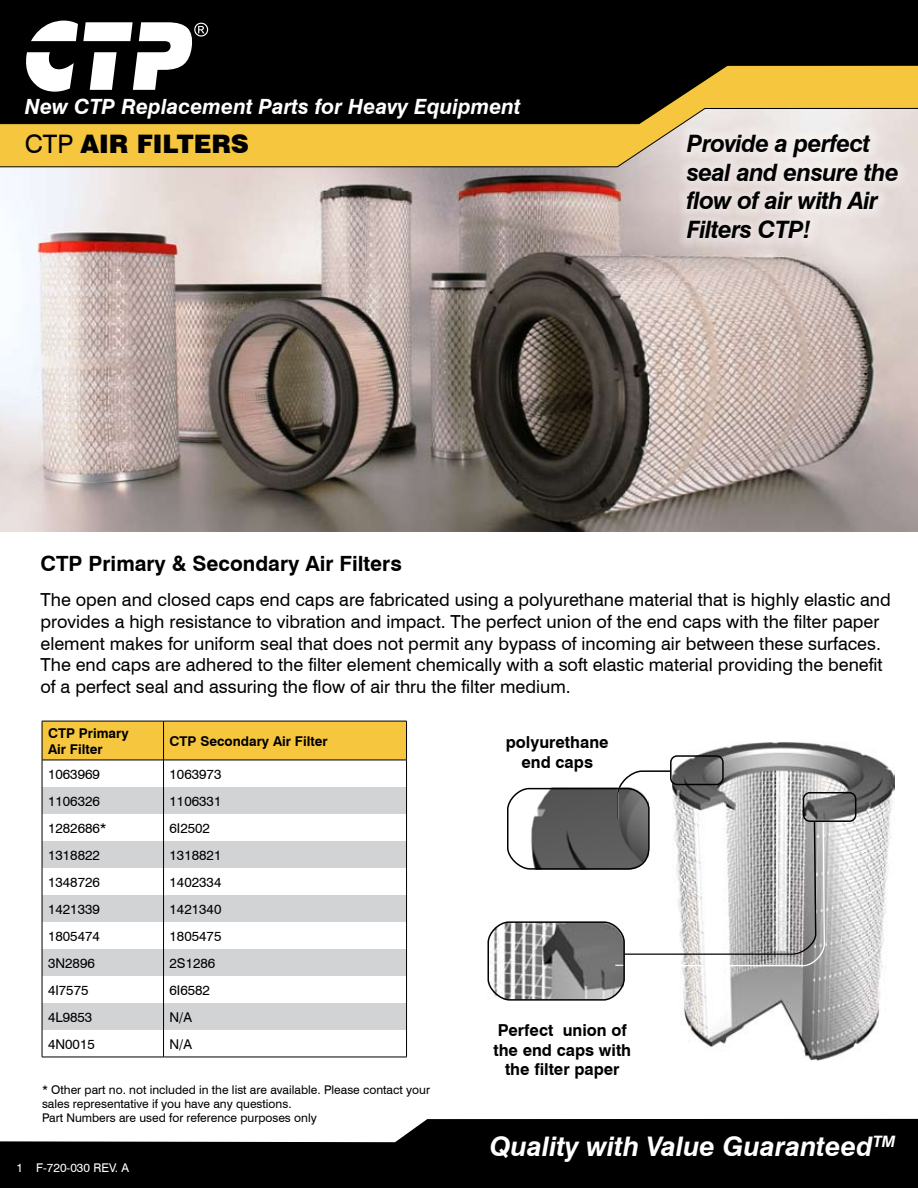
<style>
.page{position:relative;width:918px;height:1188px;background:#fff}
.page>*{position:absolute;margin:0;border:0;box-sizing:border-box;transform-origin:0 0}
.t1{font:italic 700 27px "Swiss 721 BT";color:#fff}
.t2{font:900 25.5px "Swiss 721 BT";color:#000}
.t3{font:italic 700 24px/28.8px "Swiss 721 BT";letter-spacing:-.025em;color:#000}
.t4{font:italic 700 21px "Swiss 721 BT";color:#fff}
.t5{font:700 21px "Swiss 721 BT";color:#000}
.t6{font:18px/21.6px "Swiss 721 BT";color:#000}
.t7{font:700 16.5px/19.8px "Swiss 721 BT";color:#000;text-align:center}
.t8{font:13.5px "Swiss 721 BT";color:#000}
.t9{font:700 13.5px/16.2px "Swiss 721 BT";color:#000}
.t10{font:12px/14.4px "Swiss 721 BT";color:#000}
.t11{font:12px "Swiss 721 BT";color:#fff}
.s1{font-weight:400}
</style>
<div class="page">
<img style="left:0;top:167px;width:918px;height:365px">
<div style="left:0;top:0;width:918px;height:65px;background:#000"></div>
<svg style="left:0;top:65px;width:918px;height:102px;background:#826b29"></svg>
<svg style="left:26px;top:21px;width:182px;height:71px"></svg>
<svg style="left:0;top:1119px;width:918px;height:69px;background:#252525"></svg>
<div style="left:676px;top:123px;width:242px;height:149px;background:#fff;opacity:.75"></div>
<hr style="left:42px;top:1057px;width:122px;height:1px;background:#000">
<hr style="left:164px;top:1057px;width:243px;height:1px;background:#000">
<svg style="left:42px;top:721px;width:365px;height:336px"></svg>
<img style="left:681px;top:742px;width:214px;height:319px">
<img style="left:507px;top:788px;width:105px;height:79px">
<div style="left:507px;top:788px;width:143px;height:82px;border:2px solid #000;border-radius:21px"></div>
<img style="left:488px;top:924px;width:134px;height:74px">
<svg style="left:612px;top:755px;width:245px;height:200px"></svg>
<div style="left:488px;top:921px;width:137px;height:80px;border:2px solid #000;border-radius:20px"></div>
<p class="t4" style="left:25px;top:94px;width:498px">New CTP Replacement Parts for Heavy Equipment</p>
<h2 class="t2" style="left:25px;top:129px;width:226px"><span class="s1">CTP</span> AIR FILTERS</h2>
<p class="t5" style="left:40px;top:551px;width:363px">CTP Primary &amp; Secondary Air Filters</p>
<h3 class="t3" style="left:687px;top:129px;width:214px">Provide a perfect seal and ensure the flow of air with Air<br>Filters CTP!</h3>
<p class="t6" style="left:40px;top:589px;width:852px">The open and closed caps end caps are fabricated using a polyurethane material that is highly elastic and provides a high resistance to vibration and impact. The perfect union of the end caps with the filter paper element makes for uniform seal that does not permit any bypass of incoming air between these surfaces.<br>The end caps are adhered to the filter element chemically with a soft elastic material providing the benefit of a perfect seal and assuring the flow of air thru the filter medium.</p>
<p class="t9" style="left:48px;top:725px;width:82px">CTP Primary<br>Air Filter</p>
<p class="t9" style="left:170px;top:733px;width:160px">CTP Secondary Air Filter</p>
<p class="t8" style="left:48px;top:766px;width:53px">1063969</p>
<p class="t8" style="left:170px;top:766px;width:53px">1063973</p>
<p class="t8" style="left:48px;top:793px;width:53px">1106326</p>
<p class="t8" style="left:170px;top:793px;width:53px">1106331</p>
<p class="t8" style="left:48px;top:820px;width:60px">1282686*</p>
<p class="t8" style="left:170px;top:820px;width:42px">6I2502</p>
<p class="t8" style="left:48px;top:847px;width:53px">1318822</p>
<p class="t8" style="left:170px;top:847px;width:53px">1318821</p>
<p class="t8" style="left:48px;top:874px;width:53px">1348726</p>
<p class="t8" style="left:170px;top:874px;width:53px">1402334</p>
<p class="t8" style="left:48px;top:901px;width:53px">1421339</p>
<p class="t8" style="left:170px;top:901px;width:53px">1421340</p>
<p class="t8" style="left:48px;top:928px;width:53px">1805474</p>
<p class="t8" style="left:170px;top:928px;width:53px">1805475</p>
<p class="t8" style="left:48px;top:955px;width:48px">3N2896</p>
<p class="t8" style="left:170px;top:955px;width:47px">2S1286</p>
<p class="t8" style="left:48px;top:982px;width:42px">4I7575</p>
<p class="t8" style="left:170px;top:982px;width:42px">6I6582</p>
<p class="t8" style="left:48px;top:1009px;width:46px">4L9853</p>
<p class="t8" style="left:170px;top:1009px;width:24px">N/A</p>
<p class="t8" style="left:48px;top:1036px;width:48px">4N0015</p>
<p class="t8" style="left:170px;top:1036px;width:24px">N/A</p>
<p class="t7" style="left:506px;top:732px;width:104px">polyurethane end caps</p>
<p class="t7" style="left:493px;top:1020px;width:139px">Perfect union of the end caps with the filter paper</p>
<p class="t10" style="left:42px;top:1082px;width:389px">* Other part no. not included in the list are available. Please contact your sales representative if you have any questions.<br>Part Numbers are used for reference purposes only</p>
<p class="t11" style="left:17px;top:1161px;width:114px">1 F-720-030 REV. A</p>
<h1 class="t1" style="left:490px;top:1130px;width:407px">Quality with Value Guaranteed<sup>TM</sup></h1>
</div>
